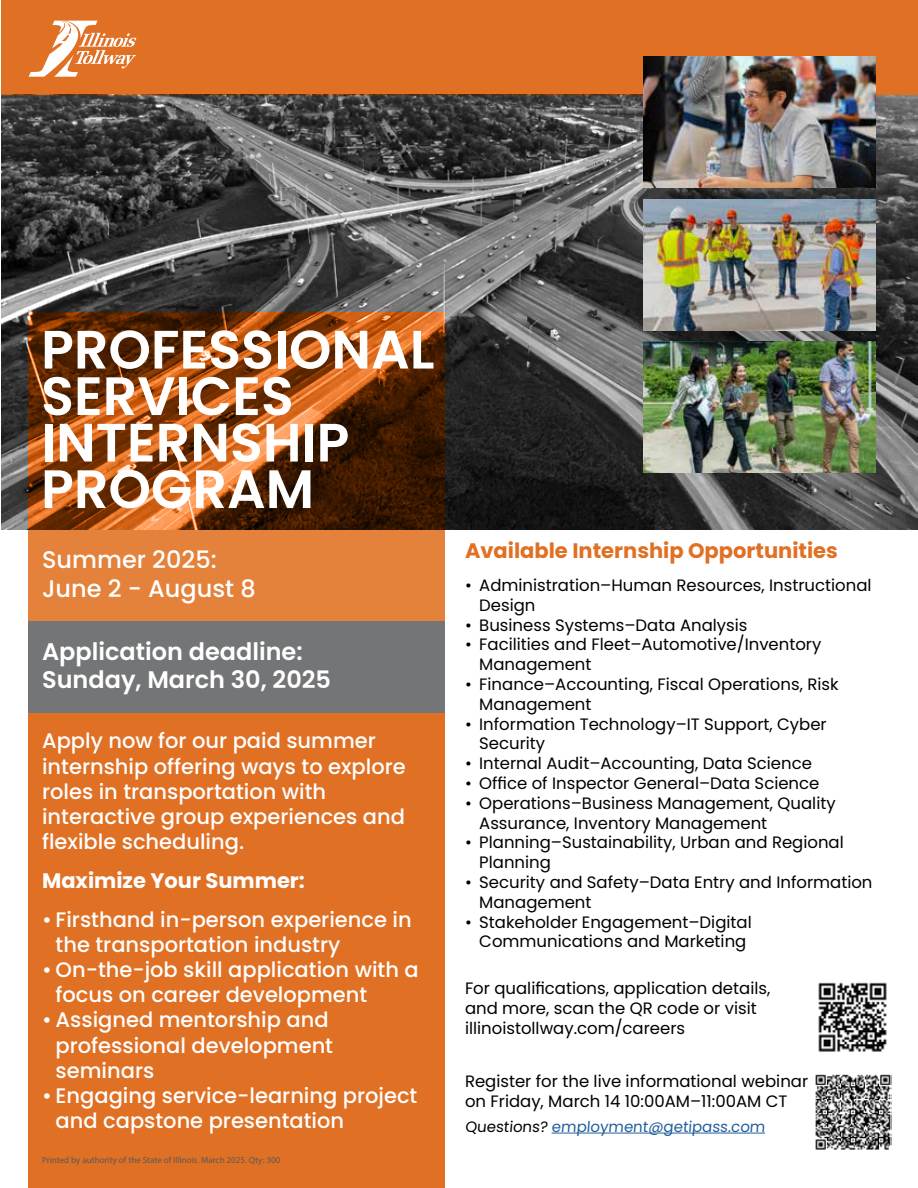
<style>
.page{position:relative;width:918px;height:1188px;background:#fff}
.page>*{position:absolute;margin:0;border:0;box-sizing:border-box;transform-origin:0 0}
.t1{font:600 54px/46.5px "Poppins";color:#fff}
.t2{font:600 24px/28.8px "Poppins";color:#fff}
.t3{font:500 24px/28.8px "Poppins";color:#fff}
.t4{font:500 21px/25.2px "Poppins";color:#fff}
.t5{font:700 21px "Poppins";color:#e07024}
.t6{font:700 21px "Poppins";color:#fff}
.t7{font:16.5px/19.8px "Poppins";color:#000}
.t8{font:15px "Poppins";color:#215e9e}
.t9{font:9px "Myriad Pro";color:#58595b}
.s1{color:#000}
</style>
<div class="page">
<img style="left:1px;top:94px;width:917px;height:435px">
<svg style="left:29px;top:312px;width:416px;height:217px;background:#803d0f"></svg>
<div style="left:1px;top:0;width:917px;height:94px;background:#e07024"></div>
<div style="left:29px;top:713px;width:416px;height:475px;background:#e07024"></div>
<div style="left:29px;top:529px;width:416px;height:92px;background:#e4823b"></div>
<div style="left:29px;top:621px;width:416px;height:92px;background:#737577"></div>
<img style="left:644px;top:199px;width:232px;height:131px">
<img style="left:644px;top:57px;width:232px;height:131px">
<img style="left:644px;top:341px;width:232px;height:131px">
<svg style="left:29px;top:21px;width:107px;height:56px"></svg>
<hr style="left:552px;top:1133px;width:213px;height:1px;background:#215e9e">
<img style="left:818px;top:982px;width:69px;height:70px">
<img style="left:815px;top:1074px;width:76px;height:76px">
<h1 class="t1" style="left:41px;top:327px;width:395px">PROFESSIONAL<br>SERVICES<br>INTERNSHIP<br>PROGRAM</h1>
<h2 class="t3" style="left:42px;top:545px;width:215px">Summer 2025:<br>June 2 - August 8</h2>
<h2 class="t2" style="left:42px;top:637px;width:290px">Application deadline:<br>Sunday, March 30, 2025</h2>
<p class="t4" style="left:42px;top:729px;width:365px">Apply now for our paid summer internship offering ways to explore roles in transportation with interactive group experiences and flexible scheduling.</p>
<p class="t6" style="left:42px;top:868px;width:264px">Maximize Your Summer:</p>
<p class="t4" style="left:56px;top:907px;width:358px;text-indent:-14px">• Firsthand in-person experience in the transportation industry</p>
<p class="t4" style="left:56px;top:957px;width:365px;text-indent:-14px">• On-the-job skill application with a focus on career development</p>
<p class="t4" style="left:56px;top:1008px;width:279px;text-indent:-14px">• Assigned mentorship and professional development seminars</p>
<p class="t4" style="left:56px;top:1083px;width:363px;text-indent:-14px">• Engaging service-learning project and capstone presentation</p>
<p class="t9" style="left:42px;top:1155px;width:240px">Printed by authority of the State of Illinois. March 2025. Qty: 300</p>
<p class="t5" style="left:465px;top:538px;width:374px">Available Internship Opportunities</p>
<p class="t7" style="left:479px;top:575px;width:394px;text-indent:-14px">• Administration–Human Resources, Instructional<br>Design</p>
<p class="t7" style="left:465px;top:615px;width:284px">• Business Systems–Data Analysis</p>
<p class="t7" style="left:479px;top:635px;width:344px;text-indent:-14px">• Facilities and Fleet–Automotive/Inventory<br>Management</p>
<p class="t7" style="left:479px;top:674px;width:361px;text-indent:-14px">• Finance–Accounting, Fiscal Operations, Risk<br>Management</p>
<p class="t7" style="left:479px;top:714px;width:349px;text-indent:-14px">• Information Technology–IT Support, Cyber<br>Security</p>
<p class="t7" style="left:465px;top:754px;width:348px">• Internal Audit–Accounting, Data Science</p>
<p class="t7" style="left:465px;top:773px;width:356px">• Office of Inspector General–Data Science</p>
<p class="t7" style="left:479px;top:793px;width:358px;text-indent:-14px">• Operations–Business Management, Quality<br>Assurance, Inventory Management</p>
<p class="t7" style="left:479px;top:833px;width:366px;text-indent:-14px">• Planning–Sustainability, Urban and Regional<br>Planning</p>
<p class="t7" style="left:479px;top:872px;width:395px;text-indent:-14px">• Security and Safety–Data Entry and Information<br>Management</p>
<p class="t7" style="left:465px;top:912px;width:288px;text-align:center">• Stakeholder Engagement–Digital<br>Communications and Marketing</p>
<p class="t7" style="left:465px;top:979px;width:307px">For qualifications, application details, and more, scan the QR code or visit illinoistollway.com/careers</p>
<p class="t7" style="left:465px;top:1072px;width:345px">Register for the live informational webinar on Friday, March 14 10:00AM–11:00AM CT</p>
<p class="t8" style="left:465px;top:1118px;width:304px"><span class="s1">Questions?</span> employment@getipass.com</p>
</div>
